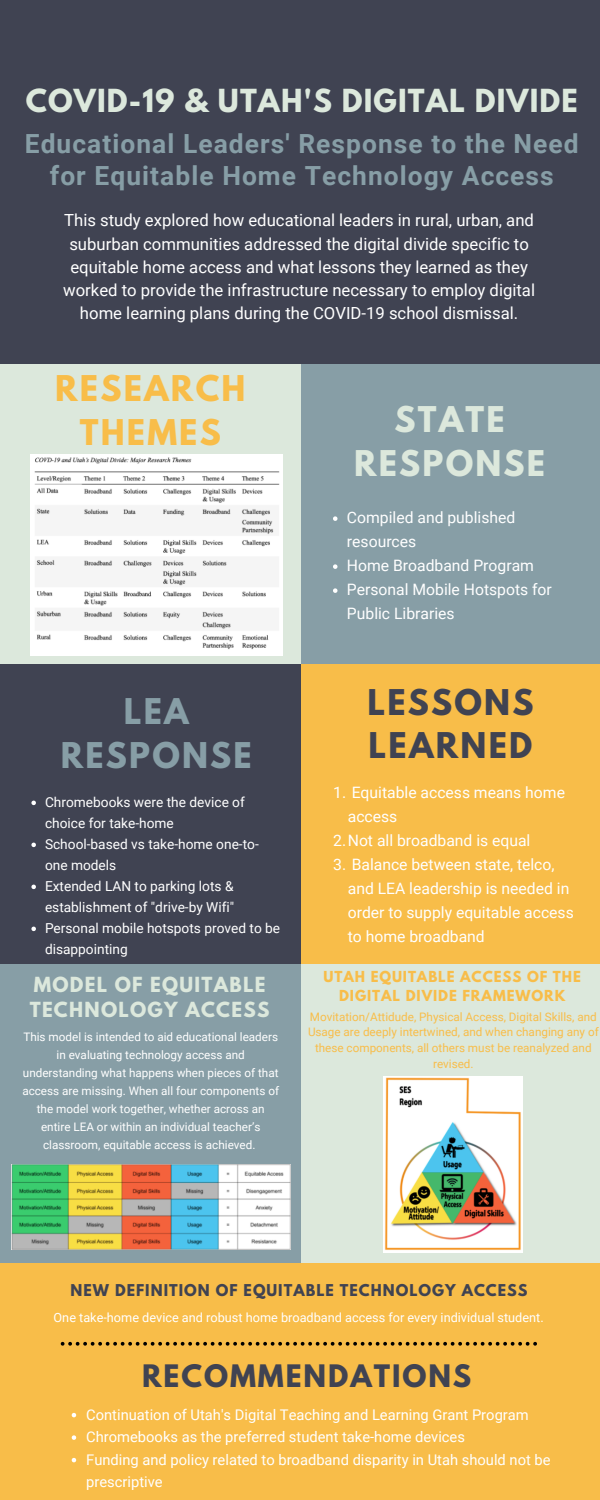
<style>
.page{position:relative;width:600px;height:1500px;background:#404352}
.page>*{position:absolute;margin:0;border:0;box-sizing:border-box;transform-origin:0 0}
.t1{font:700 31.4px/43.5px "League Spartan";letter-spacing:.07em;color:#404352}
.t2{font:700 31.4px/43.5px "League Spartan";letter-spacing:.07em;color:#f8bd49;text-align:center}
.t3{font:700 31.4px/43.5px "League Spartan";letter-spacing:.07em;color:#dce8dc;text-align:center}
.t4{font:700 31.4px "League Spartan";letter-spacing:.07em;color:#879ea6}
.t5{font:700 28.2px "League Spartan";letter-spacing:.04em;color:#dce8dc}
.t6{font:700 27.4px "League Spartan";letter-spacing:.07em;color:#404352}
.t7{font:700 26.4px/32.2px "Roboto";letter-spacing:.04em;color:#879ea6;text-align:center}
.t8{font:700 18.4px/25.5px "League Spartan";letter-spacing:.07em;color:#dce8dc}
.t9{font:16.7px/23.2px "Roboto";color:#fff;text-align:center}
.t10{font:15.7px/24px "Roboto";color:#fff}
.t11{font:14.7px/22.5px "Roboto";color:#fff}
.t12{font:700 14.4px "League Spartan";letter-spacing:.07em;color:#404352}
.t13{font:13.7px/21px "Roboto";color:#fff}
.t14{font:700 13.4px/18.8px "League Spartan";letter-spacing:.07em;color:#f8bd49;text-align:center}
.t15{font:12.7px "Roboto";color:#fff}
.t16{font:11.7px/18px "Roboto";color:#fff;text-align:center}
.t17{font:11.7px/15.8px "Roboto";color:#f8bd49;text-align:center}
</style>
<div class="page">
<div style="left:301px;top:664px;width:299px;height:300px;background:#f8bd49"></div>
<div style="left:0;top:364px;width:600px;height:300px;background:#dce8dc"></div>
<div style="left:2px;top:964px;width:598px;height:300px;background:#dce8dc"></div>
<div style="left:301px;top:364px;width:299px;height:300px;background:#879ea6"></div>
<div style="left:0;top:964px;width:301px;height:300px;background:#879ea6"></div>
<div style="left:0;top:1264px;width:600px;height:236px;background:#f8bd49"></div>
<img style="left:31px;top:455px;width:251px;height:200px">
<img style="left:11px;top:1164px;width:280px;height:86px">
<img style="left:384px;top:1077px;width:139px;height:175px">
<svg style="left:72px;top:1413px;width:4px;height:4px"></svg>
<svg style="left:72px;top:1435px;width:4px;height:5px"></svg>
<svg style="left:72px;top:1458px;width:4px;height:4px"></svg>
<svg style="left:31px;top:801px;width:5px;height:4px"></svg>
<svg style="left:31px;top:843px;width:5px;height:4px"></svg>
<svg style="left:31px;top:885px;width:5px;height:4px"></svg>
<svg style="left:31px;top:927px;width:5px;height:4px"></svg>
<svg style="left:333px;top:516px;width:5px;height:5px"></svg>
<svg style="left:333px;top:564px;width:5px;height:5px"></svg>
<svg style="left:333px;top:588px;width:5px;height:5px"></svg>
<svg style="left:61px;top:1342px;width:476px;height:4px"></svg>
<p class="t5" style="left:26px;top:87px;width:554px">COVID-19 &amp; UTAH'S DIGITAL DIVIDE</p>
<p class="t7" style="left:25px;top:128px;width:555px">Educational Leaders' Response to the Need for Equitable Home Technology Access</p>
<p class="t9" style="left:63px;top:209px;width:473px">This study explored how educational leaders in rural, urban, and suburban communities addressed the digital divide specific to equitable home access and what lessons they learned as they worked to provide the infrastructure necessary to employ digital home learning plans during the COVID-19 school dismissal.</p>
<p class="t2" style="left:55px;top:371px;width:192px">RESEARCH<br>THEMES</p>
<p class="t4" style="left:124px;top:696px;width:67px">LEA</p>
<p class="t4" style="left:61px;top:739px;width:193px">RESPONSE</p>
<p class="t13" style="left:45px;top:791px;width:201px">Chromebooks were the device of choice for take-home</p>
<p class="t13" style="left:45px;top:833px;width:215px">School-based vs take-home one-to&shy;one models</p>
<p class="t13" style="left:45px;top:875px;width:191px">Extended LAN to parking lots &amp; establishment of "drive-by Wifi"</p>
<p class="t13" style="left:45px;top:917px;width:237px">Personal mobile hotspots proved to be disappointing</p>
<p class="t8" style="left:30px;top:974px;width:241px">MODEL OF EQUITABLE<br>TECHNOLOGY ACCESS</p>
<p class="t16" style="left:22px;top:1028px;width:258px">This model is intended to aid educational leaders in evaluating technology access and understanding what happens when pieces of that access are missing. When all four components of the model work together, whether across an entire LEA or within an individual teacher’s classroom, equitable access is achieved.</p>
<p class="t3" style="left:354px;top:402px;width:193px">STATE<br>RESPONSE</p>
<p class="t10" style="left:347px;top:506px;width:170px">Compiled and published resources</p>
<p class="t10" style="left:347px;top:554px;width:189px">Home Broadband Program</p>
<p class="t10" style="left:347px;top:578px;width:206px">Personal Mobile Hotspots for<br>Public Libraries</p>
<p class="t1" style="left:367px;top:684px;width:168px">LESSONS<br>LEARNED</p>
<p class="t10" style="left:348px;top:781px;width:219px;text-indent:-15px">1. Equitable access means home access</p>
<p class="t10" style="left:333px;top:829px;width:199px">2.Not all broadband is equal</p>
<p class="t10" style="left:348px;top:853px;width:227px;text-indent:-15px">3. Balance between state, telco, and LEA leadership is needed in order to supply equitable access to home broadband</p>
<p class="t14" style="left:324px;top:969px;width:259px">UTAH EQUITABLE ACCESS OF THE<br>DIGITAL DIVIDE FRAMEWORK</p>
<p class="t17" style="left:308px;top:1009px;width:292px">Movitation/Attidude, Physical Access, Digital Skills, and Usage are deeply intertwined, and when changing any of these components, all others must be reanalyzed and revised.</p>
<p class="t12" style="left:71px;top:1283px;width:459px">NEW DEFINITION OF EQUITABLE TECHNOLOGY ACCESS</p>
<p class="t15" style="left:54px;top:1311px;width:492px">One take-home device and robust home broadband access for every individual student.</p>
<p class="t6" style="left:142px;top:1363px;width:331px">RECOMMENDATIONS</p>
<p class="t11" style="left:86px;top:1403px;width:444px">Continuation of Utah's Digital Teaching and Learning Grant Program</p>
<p class="t11" style="left:86px;top:1426px;width:380px">Chromebooks as the preferred student take-home devices</p>
<p class="t11" style="left:86px;top:1448px;width:466px">Funding and policy related to broadband disparity in Utah should not be prescriptive</p>
</div>
